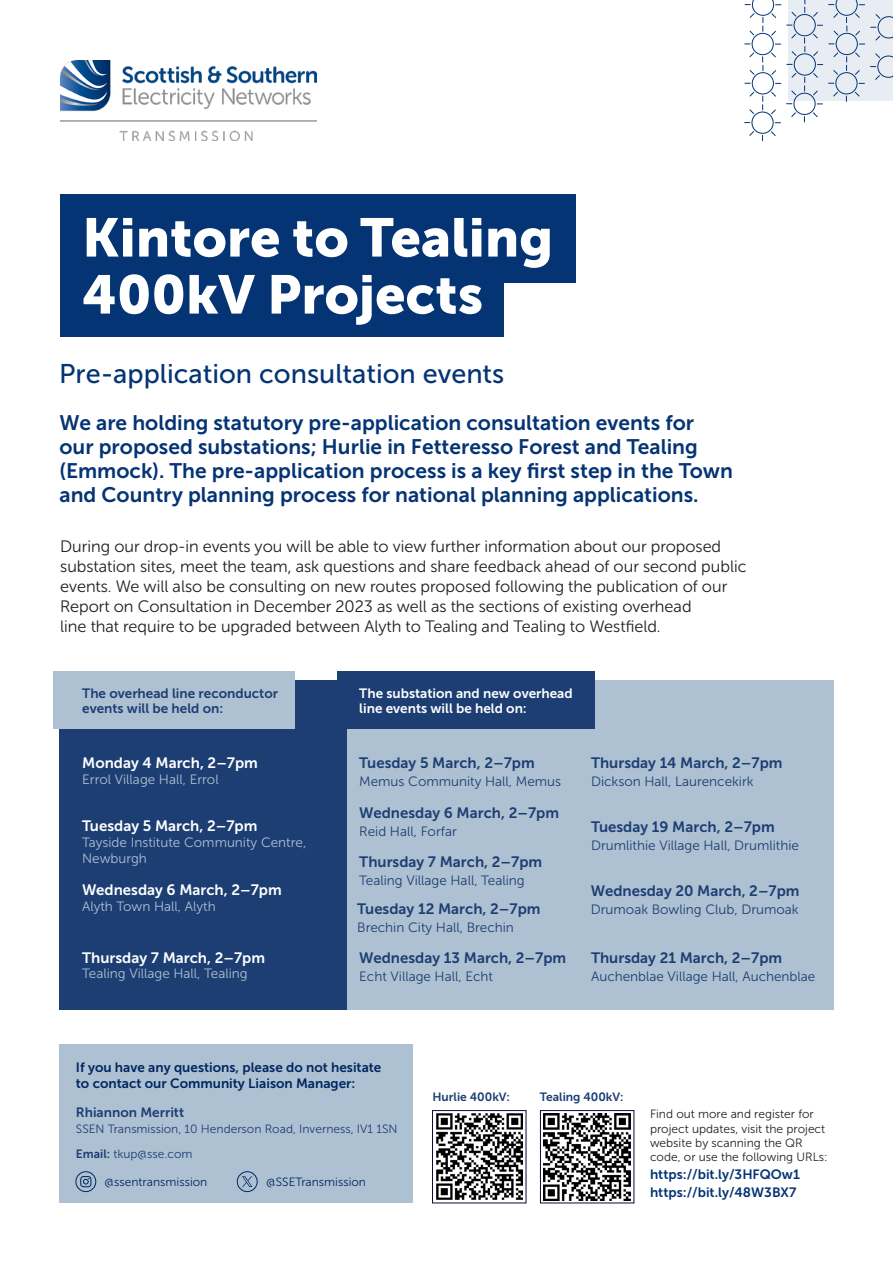
<style>
.page{position:relative;width:893px;height:1263px;background:#fff}
.page>*{position:absolute;margin:0;border:0;box-sizing:border-box;transform-origin:0 0}
.t1{font:54px/57px "Museo Sans 900";color:#fff}
.t2{font:27px "Museo Sans 500";color:#053474}
.t3{font:21px/24px "Museo Sans 700";color:#053474}
.t4{font:16.5px/19.8px "Museo Sans Rounded 300";color:#231f20}
.t5{font:15px "Museo Sans 700";color:#1c3e73}
.t6{font:15px "Museo Sans 700";color:#fff}
.t7{font:13.5px "Museo Sans 300";color:#1c3e73}
.t8{font:13.5px/15.8px "Museo Sans 300";color:#aec1d2}
.t9{font:13.5px "Museo Sans 700";color:#002761}
.t10{font:13.5px/15.8px "Museo Sans 700";color:#1c3e73}
.t11{font:13.5px "Museo Sans 700";color:#fff}
.t12{font:13.5px "Museo Sans 700";color:#053474}
.t13{font:12px "Museo Sans 300";color:#231f20}
.t14{font:12px "Museo Sans 300";color:#1c3e73}
.t15{font:12px "Museo Sans 300";color:#002761}
.t16{font:12px "Museo Sans 700";color:#1c3e73}
.s1{font-family:"Museo Sans 700"}
</style>
<div class="page">
<div style="left:60px;top:194px;width:515px;height:89px;background:#053474"></div>
<div style="left:60px;top:214px;width:444px;height:122px;background:#053474"></div>
<img style="left:60px;top:60px;width:256px;height:80px">
<svg style="left:744px;top:0;width:149px;height:141px"></svg>
<div style="left:60px;top:680px;width:767px;height:330px;background:#1c3e73"></div>
<div style="left:53px;top:671px;width:241px;height:58px;background:#aec1d2"></div>
<div style="left:347px;top:680px;width:486px;height:330px;background:#aec1d2"></div>
<div style="left:337px;top:671px;width:257px;height:58px;background:#1c3e73"></div>
<svg style="left:543px;top:1113px;width:88px;height:88px"></svg>
<img style="left:544px;top:1113px;width:87px;height:87px">
<div style="left:540px;top:1110px;width:94px;height:93px;border:1px solid #080d35"></div>
<svg style="left:436px;top:1113px;width:87px;height:87px"></svg>
<img style="left:436px;top:1114px;width:86px;height:86px">
<div style="left:432px;top:1110px;width:94px;height:93px;border:1px solid #080d35"></div>
<div style="left:60px;top:1044px;width:353px;height:159px;background:#aec1d2"></div>
<div style="left:76px;top:1171px;width:20px;height:21px;border:1px solid #002761;border-radius:50%"></div>
<div style="left:237px;top:1171px;width:20px;height:21px;border:1px solid #002761;border-radius:50%"></div>
<svg style="left:80px;top:1176px;width:11px;height:11px"></svg>
<svg style="left:242px;top:1176px;width:10px;height:11px"></svg>
<p class="t1" style="left:82px;top:209px;width:472px">Kintore to Tealing<br>400kV Projects</p>
<p class="t2" style="left:59px;top:359px;width:447px">Pre-application consultation events</p>
<p class="t3" style="left:60px;top:410px;width:636px">We are holding statutory pre-application consultation events for</p>
<p class="t3" style="left:60px;top:434px;width:675px">our proposed substations; Hurlie in Fetteresso Forest and Tealing (Emmock). The pre-application process is a key first step in the Town</p>
<p class="t3" style="left:60px;top:482px;width:640px">and Country planning process for national planning applications.</p>
<p class="t4" style="left:60px;top:537px;width:688px">During our drop-in events you will be able to view further information about our proposed substation sites, meet the team, ask questions and share feedback ahead of our second public events. We will also be consulting on new routes proposed following the publication of our</p>
<p class="t4" style="left:60px;top:596px;width:633px">Report on Consultation in December 2023 as well as the sections of existing overhead</p>
<p class="t4" style="left:60px;top:616px;width:602px">line that require to be upgraded between Alyth to Tealing and Tealing to Westfield.</p>
<p class="t10" style="left:82px;top:685px;width:197px">The overhead line reconductor events will be held on:</p>
<p class="t11" style="left:359px;top:685px;width:215px">The substation and new overhead</p>
<p class="t11" style="left:359px;top:701px;width:169px">line events will be held on:</p>
<p class="t6" style="left:82px;top:754px;width:177px">Monday 4 March, 2–7pm</p>
<p class="t8" style="left:82px;top:771px;width:138px">Errol Village Hall, Errol</p>
<p class="t6" style="left:82px;top:818px;width:177px">Tuesday 5 March, 2–7pm</p>
<p class="t8" style="left:82px;top:835px;width:226px">Tayside Institute Community Centre,<br>Newburgh</p>
<p class="t6" style="left:82px;top:881px;width:201px">Wednesday 6 March, 2–7pm</p>
<p class="t8" style="left:82px;top:898px;width:135px">Alyth Town Hall, Alyth</p>
<p class="t6" style="left:82px;top:949px;width:184px">Thursday 7 March, 2–7pm</p>
<p class="t8" style="left:82px;top:966px;width:167px">Tealing Village Hall, Tealing</p>
<p class="t5" style="left:359px;top:754px;width:177px">Tuesday 5 March, 2–7pm</p>
<p class="t7" style="left:359px;top:774px;width:203px">Memus Community Hall, Memus</p>
<p class="t5" style="left:359px;top:804px;width:201px">Wednesday 6 March, 2–7pm</p>
<p class="t7" style="left:359px;top:824px;width:99px">Reid Hall, Forfar</p>
<p class="t5" style="left:359px;top:853px;width:184px">Thursday 7 March, 2–7pm</p>
<p class="t7" style="left:359px;top:873px;width:167px">Tealing Village Hall, Tealing</p>
<p class="t5" style="left:357px;top:901px;width:185px">Tuesday 12 March, 2–7pm</p>
<p class="t7" style="left:357px;top:920px;width:158px">Brechin City Hall, Brechin</p>
<p class="t5" style="left:359px;top:949px;width:208px">Wednesday 13 March, 2–7pm</p>
<p class="t7" style="left:359px;top:968px;width:135px">Echt Village Hall, Echt</p>
<p class="t5" style="left:591px;top:754px;width:193px">Thursday 14 March, 2–7pm</p>
<p class="t7" style="left:591px;top:774px;width:164px">Dickson Hall, Laurencekirk</p>
<p class="t5" style="left:591px;top:819px;width:185px">Tuesday 19 March, 2–7pm</p>
<p class="t7" style="left:591px;top:838px;width:209px">Drumlithie Village Hall, Drumlithie</p>
<p class="t5" style="left:591px;top:883px;width:210px">Wednesday 20 March, 2–7pm</p>
<p class="t7" style="left:591px;top:902px;width:209px">Drumoak Bowling Club, Drumoak</p>
<p class="t5" style="left:591px;top:949px;width:193px">Thursday 21 March, 2–7pm</p>
<p class="t7" style="left:591px;top:968px;width:226px">Auchenblae Village Hall, Auchenblae</p>
<p class="t9" style="left:76px;top:1059px;width:307px">If you have any questions, please do not hesitate</p>
<p class="t9" style="left:76px;top:1075px;width:281px">to contact our Community Liaison Manager:</p>
<p class="t10" style="left:76px;top:1104px;width:110px">Rhiannon Merritt</p>
<p class="t14" style="left:76px;top:1122px;width:323px">SSEN Transmission, 10 Henderson Road, Inverness, IV1 1SN</p>
<p class="t14" style="left:76px;top:1148px;width:118px"><span class="s1">Email:</span> tkup@sse.com</p>
<p class="t15" style="left:105px;top:1175px;width:104px">@ssentransmission</p>
<p class="t15" style="left:266px;top:1176px;width:101px">@SSETransmission</p>
<p class="t16" style="left:432px;top:1090px;width:79px">Hurlie 400kV:</p>
<p class="t16" style="left:540px;top:1090px;width:85px">Tealing 400kV:</p>
<p class="t13" style="left:650px;top:1108px;width:165px">Find out more and register for</p>
<p class="t13" style="left:650px;top:1122px;width:177px">project updates, visit the project</p>
<p class="t13" style="left:650px;top:1136px;width:154px">website by scanning the QR</p>
<p class="t13" style="left:650px;top:1150px;width:179px">code, or use the following URLs:</p>
<p class="t12" style="left:650px;top:1167px;width:151px">https://bit.ly/3HFQOw1</p>
<p class="t12" style="left:650px;top:1185px;width:148px">https://bit.ly/48W3BX7</p>
</div>
